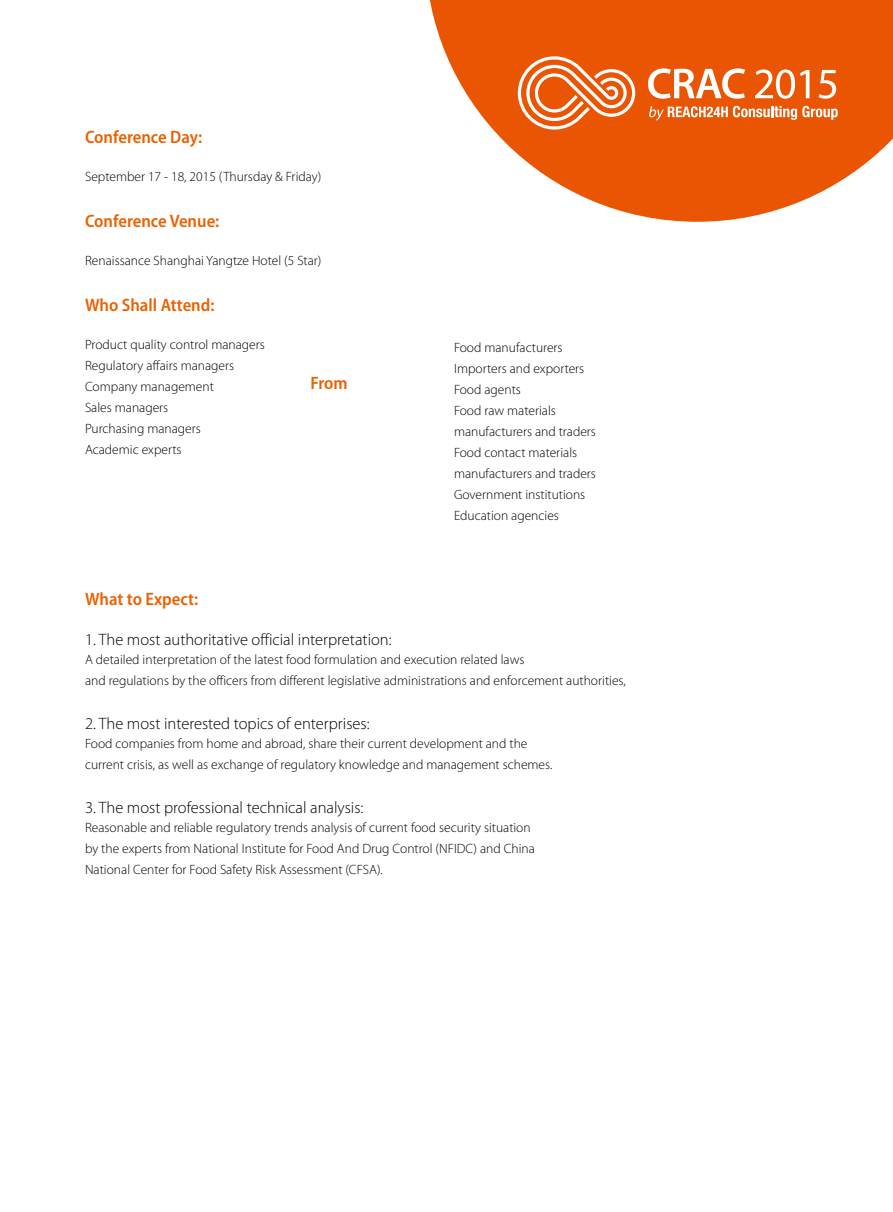
<style>
.page{position:relative;width:893px;height:1212px;background:#fff}
.page>*{position:absolute;margin:0;border:0;box-sizing:border-box;transform-origin:0 0}
.t1{font:600 semi-condensed 18px "Myriad Pro";color:#eb6100}
.t2{font:300 16.5px "Myriad Pro";color:#000}
.t3{font:300 13.5px/21px "Myriad Pro";color:#000}
</style>
<div class="page">
<svg style="left:430px;top:0;width:463px;height:222px;fill:#ea5504"></svg>
<svg style="left:648px;top:68px;width:97px;height:31px"></svg>
<svg style="left:755px;top:69px;width:54px;height:30px"></svg>
<svg style="left:819px;top:70px;width:17px;height:29px"></svg>
<svg style="left:518px;top:56px;width:117px;height:74px"></svg>
<svg style="left:649px;top:106px;width:189px;height:15px"></svg>
<h1 class="t1" style="left:85px;top:127px;width:119px">Conference Day:</h1>
<p class="t3" style="left:85px;top:166px;width:238px">September 17 - 18, 2015 (Thursday &amp; Friday)</p>
<h1 class="t1" style="left:85px;top:211px;width:136px">Conference Venue:</h1>
<p class="t3" style="left:85px;top:250px;width:238px">Renaissance Shanghai Yangtze Hotel (5 Star)</p>
<h1 class="t1" style="left:85px;top:295px;width:131px">Who Shall Attend:</h1>
<p class="t3" style="left:85px;top:334px;width:181px">Product quality control managers<br>Regulatory affairs managers<br>Company management<br>Sales managers<br>Purchasing managers<br>Academic experts</p>
<h1 class="t1" style="left:310px;top:373px;width:39px">From</h1>
<p class="t3" style="left:454px;top:337px;width:143px">Food manufacturers<br>Importers and exporters<br>Food agents<br>Food raw materials manufacturers and traders<br>Food contact materials manufacturers and traders<br>Government institutions<br>Education agencies</p>
<h1 class="t1" style="left:85px;top:589px;width:115px">What to Expect:</h1>
<p class="t2" style="left:85px;top:631px;width:308px">1. The most authoritative official interpretation:</p>
<p class="t3" style="left:85px;top:649px;width:542px">A detailed interpretation of the latest food formulation and execution related laws<br>and regulations by the officers from different legislative administrations and enforcement authorities,</p>
<p class="t2" style="left:85px;top:715px;width:286px">2. The most interested topics of enterprises:</p>
<p class="t3" style="left:85px;top:733px;width:469px">Food companies from home and abroad, share their current development and the current crisis, as well as exchange of regulatory knowledge and management schemes.</p>
<p class="t2" style="left:85px;top:799px;width:280px">3. The most professional technical analysis:</p>
<p class="t3" style="left:85px;top:817px;width:451px">Reasonable and reliable regulatory trends analysis of current food security situation by the experts from National Institute for Food And Drug Control (NFIDC) and China<br>National Center for Food Safety Risk Assessment (CFSA).</p>
</div>
